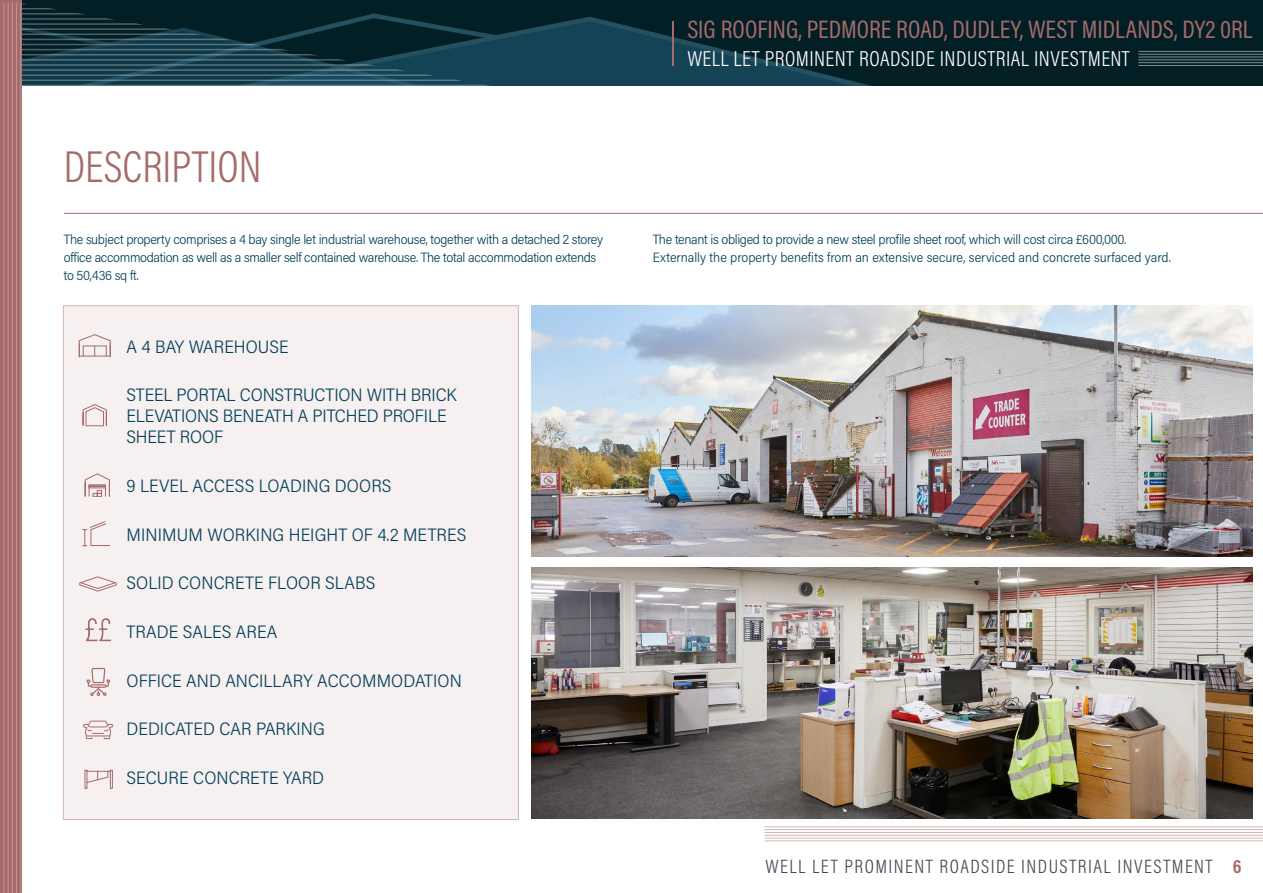
<style>
.page{position:relative;width:1263px;height:893px;background:#fff}
.page>*{position:absolute;margin:0;border:0;box-sizing:border-box;transform-origin:0 0}
.t1{font:300 45px "Acumin Pro Cond";color:#a66a6a}
.t2{font:25.5px "Acumin Pro Cond";color:#a66a6a}
.t3{font:300 21.75px "Acumin Pro Cond";letter-spacing:.02em;color:#fff}
.t4{font:300 19.5px "Acumin Pro Cond";letter-spacing:.075em;color:#404a54}
.t5{font:300 18px/21px "Acumin Pro Semi Cond";color:#024059}
.t6{font:300 13.5px/18px "Acumin Pro Semi Cond";letter-spacing:-.025em;color:#024059}
.s1{font-weight:700;color:#a66a6a}
</style>
<div class="page">
<div style="left:63px;top:305px;width:456px;height:515px;background:#f6f0f0;border:1px solid #d2b5b5"></div>
<div style="left:0;top:0;width:1263px;height:85px;background:#021f26"></div>
<svg style="left:336px;top:14px;width:532px;height:71px;fill:#134355"></svg>
<svg style="left:22px;top:23px;width:414px;height:62px"></svg>
<hr style="left:0;top:8px;width:53px;height:1px;background:#fff">
<hr style="left:0;top:13px;width:82px;height:2px;background:#fff">
<hr style="left:0;top:18px;width:111px;height:2px;background:#fff">
<hr style="left:0;top:23px;width:140px;height:2px;background:#fff">
<hr style="left:0;top:28px;width:169px;height:2px;background:#fff">
<hr style="left:0;top:34px;width:198px;height:1px;background:#fff">
<hr style="left:0;top:39px;width:227px;height:1px;background:#fff">
<hr style="left:0;top:44px;width:256px;height:1px;background:#fff">
<hr style="left:0;top:49px;width:285px;height:1px;background:#fff">
<hr style="left:0;top:54px;width:314px;height:1px;background:#fff">
<hr style="left:0;top:59px;width:343px;height:2px;background:#fff">
<hr style="left:0;top:64px;width:372px;height:2px;background:#fff">
<hr style="left:0;top:69px;width:401px;height:2px;background:#fff">
<hr style="left:0;top:74px;width:430px;height:2px;background:#fff">
<hr style="left:0;top:80px;width:459px;height:1px;background:#fff">
<div style="left:0;top:0;width:21px;height:893px;background:#a66a6a"></div>
<hr style="left:4px;top:3px;width:1px;height:890px;background:#c19797">
<hr style="left:8px;top:3px;width:1px;height:890px;background:#c19797">
<hr style="left:12px;top:3px;width:1px;height:890px;background:#c19797">
<hr style="left:16px;top:3px;width:1px;height:890px;background:#c19797">
<hr style="left:21px;top:3px;width:1px;height:890px;background:#c19797">
<hr style="left:765px;top:826px;width:498px;height:1px;background:#a66a6a">
<hr style="left:765px;top:829px;width:498px;height:1px;background:#a66a6a">
<hr style="left:765px;top:832px;width:498px;height:1px;background:#a66a6a">
<hr style="left:765px;top:835px;width:498px;height:1px;background:#a66a6a">
<hr style="left:765px;top:838px;width:498px;height:1px;background:#a66a6a">
<hr style="left:765px;top:840px;width:498px;height:1px;background:#a66a6a">
<hr style="left:1138px;top:51px;width:125px;height:1px;background:#fff">
<hr style="left:1138px;top:54px;width:125px;height:1px;background:#fff">
<hr style="left:1138px;top:57px;width:125px;height:1px;background:#fff">
<hr style="left:1138px;top:59px;width:125px;height:1px;background:#fff">
<hr style="left:1138px;top:62px;width:125px;height:1px;background:#fff">
<hr style="left:1138px;top:65px;width:125px;height:1px;background:#fff">
<hr style="left:672px;top:21px;width:1px;height:45px;background:#a66a6a">
<hr style="left:64px;top:213px;width:1199px;height:1px;background:#a66a6a">
<svg style="left:78px;top:334px;width:33px;height:24px"></svg>
<div style="left:83px;top:345px;width:24px;height:11px;border:1px solid #a66a6a"></div>
<svg style="left:82px;top:404px;width:25px;height:23px"></svg>
<svg style="left:84px;top:473px;width:26px;height:24px"></svg>
<svg style="left:82px;top:521px;width:28px;height:26px"></svg>
<svg style="left:87px;top:668px;width:23px;height:28px"></svg>
<svg style="left:83px;top:720px;width:30px;height:19px"></svg>
<svg style="left:84px;top:769px;width:29px;height:20px"></svg>
<svg style="left:79px;top:576px;width:38px;height:16px"></svg>
<svg style="left:86px;top:618px;width:25px;height:23px"></svg>
<img style="left:531px;top:305px;width:721px;height:252px">
<img style="left:531px;top:567px;width:721px;height:252px">
<h1 class="t1" style="left:64px;top:138px;width:199px">DESCRIPTION</h1>
<h2 class="t2" style="left:687px;top:13px;width:567px">SIG ROOFING, PEDMORE ROAD, DUDLEY, WEST MIDLANDS, DY2 0RL</h2>
<h3 class="t3" style="left:687px;top:44px;width:444px">WELL LET PROMINENT ROADSIDE INDUSTRIAL INVESTMENT</h3>
<p class="t6" style="left:64px;top:230px;width:541px">The subject property comprises a 4 bay single let industrial warehouse, together with a detached 2 storey office accommodation as well as a smaller self contained warehouse. The total accommodation extends to 50,436 sq ft.</p>
<p class="t6" style="left:653px;top:230px;width:519px">The tenant is obliged to provide a new steel profile sheet roof, which will cost circa £600,000.<br>Externally the property benefits from an extensive secure, serviced and concrete surfaced yard.</p>
<h3 class="t5" style="left:126px;top:335px;width:164px">A 4 BAY WAREHOUSE</h3>
<h3 class="t5" style="left:126px;top:384px;width:332px">STEEL PORTAL CONSTRUCTION WITH BRICK<br>ELEVATIONS BENEATH A PITCHED PROFILE<br>SHEET ROOF</h3>
<h3 class="t5" style="left:126px;top:475px;width:266px">9 LEVEL ACCESS LOADING DOORS</h3>
<h3 class="t5" style="left:126px;top:523px;width:342px">MINIMUM WORKING HEIGHT OF 4.2 METRES</h3>
<h3 class="t5" style="left:126px;top:572px;width:250px">SOLID CONCRETE FLOOR SLABS</h3>
<h3 class="t5" style="left:126px;top:620px;width:152px">TRADE SALES AREA</h3>
<h3 class="t5" style="left:126px;top:669px;width:337px">OFFICE AND ANCILLARY ACCOMMODATION</h3>
<h3 class="t5" style="left:126px;top:718px;width:200px">DEDICATED CAR PARKING</h3>
<h3 class="t5" style="left:126px;top:766px;width:199px">SECURE CONCRETE YARD</h3>
<h3 class="t4" style="left:765px;top:854px;width:478px">WELL LET PROMINENT ROADSIDE INDUSTRIAL INVESTMENT <span class="s1">6</span></h3>
</div>
